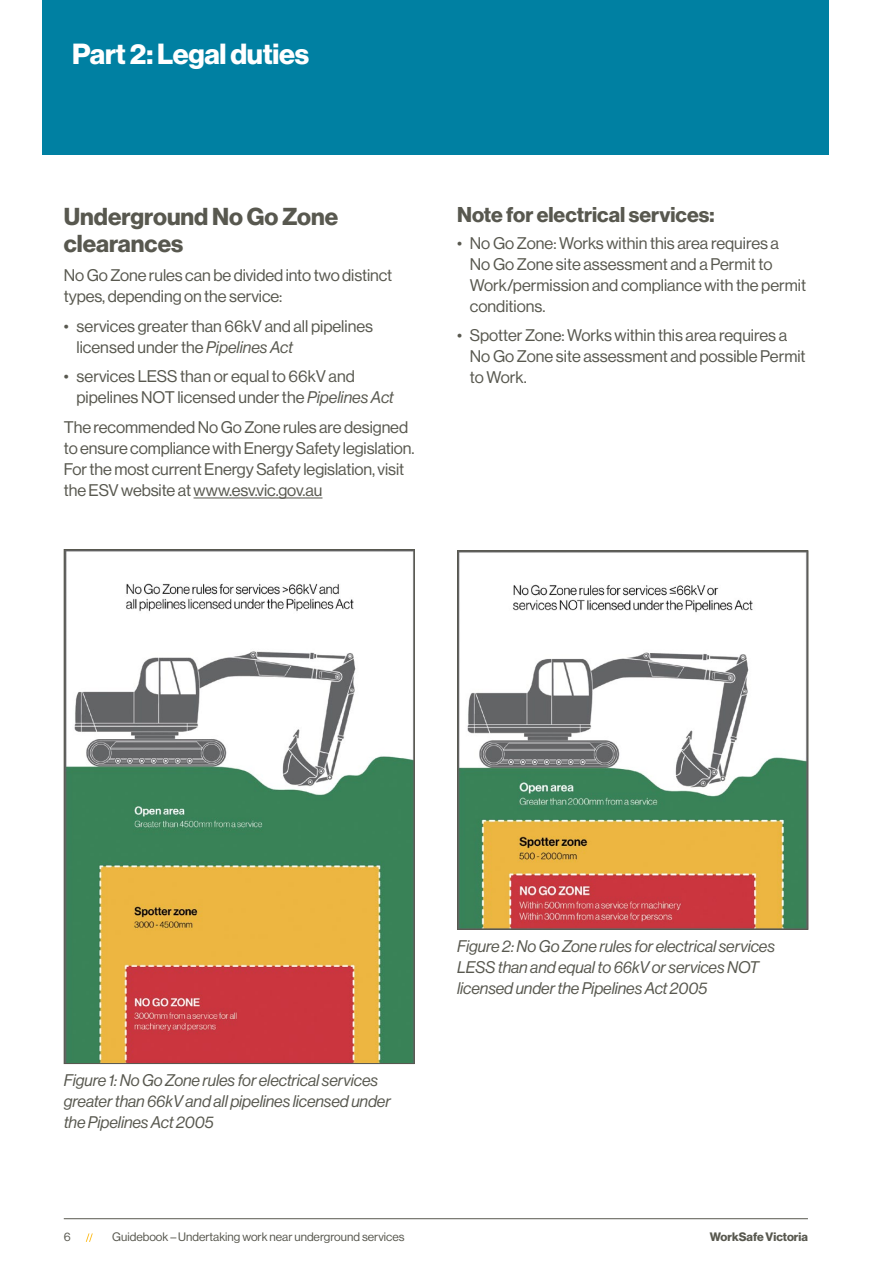
<style>
.page{position:relative;width:893px;height:1263px;background:#fff}
.page>*{position:absolute;margin:0;border:0;box-sizing:border-box;transform-origin:0 0}
.t1{font:28.5px "N Haas Grotesk DS Std 75 Bd";letter-spacing:-.01em;color:#fff}
.t2{font:24px/27px "N Haas Grotesk DS Std 75 Bd";color:#58584f}
.t3{font:21px "N Haas Grotesk DS Std 75 Bd";color:#58584f}
.t4{font:16.5px/21px "N Haas Grotesk DS Std 55 Rg";color:#58584f}
.t5{font:16.5px/21px "N Haas Grotesk DS Std 56 It";letter-spacing:-.005em;color:#58584f}
.t6{font:12px "N Haas Grotesk DS Std 55 Rg";color:#58584f}
.t7{font:12px "N Haas Grotesk DS Std 75 Bd";color:#58584f}
.s1{font-family:"N Haas Grotesk DS Std 56 It"}
</style>
<div class="page">
<hr style="left:64px;top:1218px;width:744px;height:1px;background:#58584f">
<svg style="left:86px;top:1233px;width:7px;height:9px"></svg>
<div style="left:43px;top:0;width:786px;height:155px;background:#0080a2"></div>
<hr style="left:194px;top:498px;width:128px;height:1px;background:#58584f">
<img style="left:66px;top:551px;width:347px;height:511px">
<img style="left:459px;top:552px;width:347px;height:376px">
<div style="left:457px;top:550px;width:351px;height:380px;border:1px solid #58584f"></div>
<h1 class="t1" style="left:72px;top:38px;width:238px">Part 2: Legal duties</h1>
<h2 class="t2" style="left:64px;top:203px;width:276px">Underground No Go Zone clearances</h2>
<p class="t4" style="left:64px;top:265px;width:330px">No Go Zone rules can be divided into two distinct types, depending on the service:</p>
<p class="t4" style="left:77px;top:316px;width:298px;text-indent:-13px">• services greater than 66kV and all pipelines licensed under the <span class="s1">Pipelines Act</span></p>
<p class="t4" style="left:77px;top:366px;width:319px;text-indent:-13px">• services LESS than or equal to 66kV and pipelines NOT licensed under the <span class="s1">Pipelines Act</span></p>
<p class="t4" style="left:64px;top:417px;width:352px">The recommended No Go Zone rules are designed to ensure compliance with Energy Safety legislation.<br>For the most current Energy Safety legislation, visit the ESV website at www.esv.vic.gov.au</p>
<p class="t3" style="left:457px;top:203px;width:259px">Note for electrical services:</p>
<p class="t4" style="left:470px;top:233px;width:338px;text-indent:-13px">• No Go Zone: Works within this area requires a<br>No Go Zone site assessment and a Permit to Work/permission and compliance with the permit conditions.</p>
<p class="t4" style="left:470px;top:325px;width:337px;text-indent:-13px">• Spotter Zone: Works within this area requires a<br>No Go Zone site assessment and possible Permit to Work.</p>
<p class="t5" style="left:64px;top:1069px;width:328px">Figure 1: No Go Zone rules for electrical services greater than 66kV and all pipelines licensed under the Pipelines Act 2005</p>
<p class="t5" style="left:457px;top:935px;width:319px">Figure 2: No Go Zone rules for electrical services<br>LESS than and equal to 66kV or services NOT licensed under the Pipelines Act 2005</p>
<p class="t6" style="left:64px;top:1230px;width:8px">6</p>
<p class="t6" style="left:112px;top:1230px;width:294px">Guidebook – Undertaking work near underground services</p>
<p class="t7" style="left:710px;top:1230px;width:100px">WorkSafe Victoria</p>
</div>
